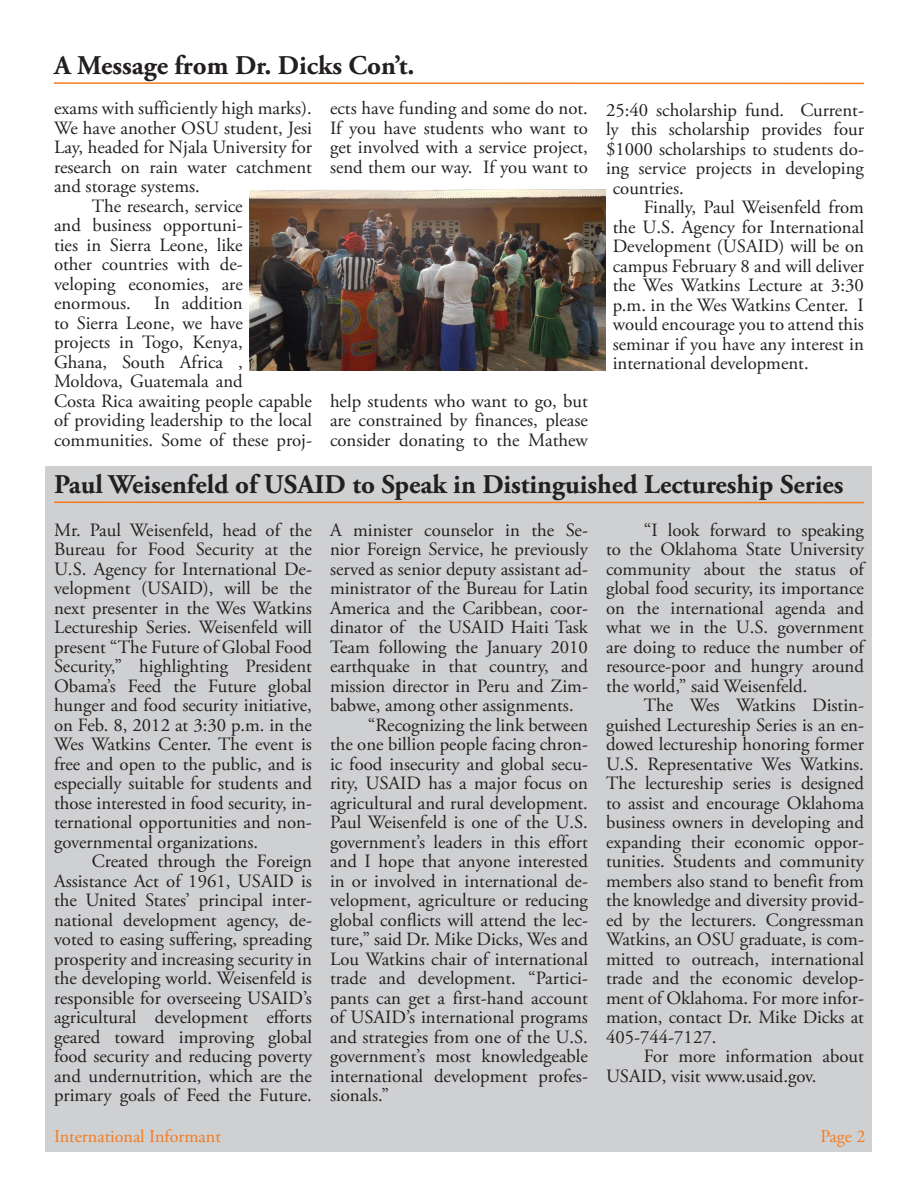
<style>
.page{position:relative;width:918px;height:1188px;background:#fff}
.page>*{position:absolute;margin:0;border:0;box-sizing:border-box;transform-origin:0 0}
.t1{font:700 27px "Adobe Garamond Pro";color:#231f20}
.t2{font:18.75px/19.5px "Adobe Garamond Pro";color:#231f20;text-align:justify}
.t3{font:18px "Adobe Garamond Pro";color:#f47b21}
</style>
<div class="page">
<div style="left:46px;top:466px;width:826px;height:686px;background:#cfd0d2"></div>
<hr style="left:54px;top:82px;width:810px;height:2px;background:#f47b21">
<hr style="left:54px;top:502px;width:810px;height:1px;background:#f47b21">
<img style="left:250px;top:190px;width:356px;height:181px">
<h1 class="t1" style="left:54px;top:49px;width:362px">A Message from Dr. Dicks Con’t.</h1>
<p class="t2" style="left:54px;top:99px;width:259px">exams with sufficiently high marks).</p>
<p class="t2" style="left:54px;top:119px;width:259px">We have another OSU student, Jesi</p>
<p class="t2" style="left:54px;top:138px;width:260px">Lay, headed for Njala University for</p>
<p class="t2" style="left:54px;top:158px;width:259px">research on rain water catchment</p>
<p class="t2" style="left:54px;top:177px;width:147px">and storage systems.</p>
<p class="t2" style="left:92px;top:197px;width:152px">The research, service</p>
<p class="t2" style="left:54px;top:216px;width:190px">and business opportuni-</p>
<p class="t2" style="left:54px;top:236px;width:190px">ties in Sierra Leone, like</p>
<p class="t2" style="left:54px;top:255px;width:190px">other countries with de-</p>
<p class="t2" style="left:54px;top:275px;width:190px">veloping economies, are</p>
<p class="t2" style="left:54px;top:294px;width:190px">enormous. In addition</p>
<p class="t2" style="left:54px;top:314px;width:190px">to Sierra Leone, we have</p>
<p class="t2" style="left:54px;top:333px;width:190px">projects in Togo, Kenya,</p>
<p class="t2" style="left:54px;top:353px;width:190px">Ghana, South Africa ,</p>
<p class="t2" style="left:54px;top:372px;width:190px">Moldova, Guatemala and</p>
<p class="t2" style="left:54px;top:392px;width:259px">Costa Rica awaiting people capable</p>
<p class="t2" style="left:54px;top:411px;width:260px">of providing leadership to the local</p>
<p class="t2" style="left:54px;top:431px;width:260px">communities. Some of these proj-</p>
<p class="t2" style="left:330px;top:99px;width:259px">ects have funding and some do not.<br>If you have students who want to get involved with a service project, send them our way. If you want to</p>
<p class="t2" style="left:330px;top:392px;width:260px">help students who want to go, but are constrained by finances, please consider donating to the Mathew</p>
<p class="t2" style="left:606px;top:101px;width:260px">25:40 scholarship fund. Current-</p>
<p class="t2" style="left:606px;top:120px;width:259px">ly this scholarship provides four</p>
<p class="t2" style="left:606px;top:140px;width:260px">$1000 scholarships to students do-</p>
<p class="t2" style="left:606px;top:159px;width:260px">ing service projects in developing</p>
<p class="t2" style="left:613px;top:179px;width:73px">countries.</p>
<p class="t2" style="left:644px;top:198px;width:222px">Finally, Paul Weisenfeld from</p>
<p class="t2" style="left:613px;top:218px;width:253px">the U.S. Agency for International</p>
<p class="t2" style="left:613px;top:237px;width:253px">Development (USAID) will be on</p>
<p class="t2" style="left:613px;top:257px;width:253px">campus February 8 and will deliver</p>
<p class="t2" style="left:613px;top:276px;width:253px">the Wes Watkins Lecture at 3:30</p>
<p class="t2" style="left:613px;top:296px;width:253px">p.m. in the Wes Watkins Center. I</p>
<p class="t2" style="left:613px;top:315px;width:253px">would encourage you to attend this</p>
<p class="t2" style="left:613px;top:335px;width:253px">seminar if you have any interest in</p>
<p class="t2" style="left:613px;top:354px;width:198px">international development.</p>
<h1 class="t1" style="left:54px;top:468px;width:791px">Paul Weisenfeld of USAID to Speak in Distinguished Lectureship Series</h1>
<p class="t2" style="left:330px;top:521px;width:260px">A minister counselor in the Se-</p>
<p class="t2" style="left:330px;top:540px;width:259px">nior Foreign Service, he previously</p>
<p class="t2" style="left:330px;top:560px;width:260px">served as senior deputy assistant ad-</p>
<p class="t2" style="left:330px;top:579px;width:259px">ministrator of the Bureau for Latin</p>
<p class="t2" style="left:330px;top:599px;width:260px">America and the Caribbean, coor-</p>
<p class="t2" style="left:330px;top:618px;width:260px">dinator of the USAID Haiti Task</p>
<p class="t2" style="left:330px;top:638px;width:260px">Team following the January 2010</p>
<p class="t2" style="left:330px;top:657px;width:260px">earthquake in that country, and</p>
<p class="t2" style="left:330px;top:677px;width:260px">mission director in Peru and Zim-</p>
<p class="t2" style="left:330px;top:696px;width:245px">babwe, among other assignments.</p>
<p class="t2" style="left:368px;top:716px;width:222px">“Recognizing the link between</p>
<p class="t2" style="left:330px;top:735px;width:260px">the one billion people facing chron-</p>
<p class="t2" style="left:330px;top:755px;width:260px">ic food insecurity and global secu-</p>
<p class="t2" style="left:330px;top:774px;width:259px">rity, USAID has a major focus on</p>
<p class="t2" style="left:330px;top:794px;width:259px">agricultural and rural development.</p>
<p class="t2" style="left:330px;top:813px;width:259px">Paul Weisenfeld is one of the U.S.</p>
<p class="t2" style="left:330px;top:833px;width:259px">government’s leaders in this effort</p>
<p class="t2" style="left:330px;top:852px;width:259px">and I hope that anyone interested</p>
<p class="t2" style="left:330px;top:872px;width:260px">in or involved in international de-</p>
<p class="t2" style="left:330px;top:891px;width:259px">velopment, agriculture or reducing</p>
<p class="t2" style="left:330px;top:911px;width:260px">global conflicts will attend the lec-</p>
<p class="t2" style="left:330px;top:930px;width:260px">ture,” said Dr. Mike Dicks, Wes and</p>
<p class="t2" style="left:330px;top:950px;width:259px">Lou Watkins chair of international</p>
<p class="t2" style="left:330px;top:969px;width:260px">trade and development. “Partici-</p>
<p class="t2" style="left:330px;top:989px;width:259px">pants can get a first-hand account</p>
<p class="t2" style="left:330px;top:1008px;width:260px">of USAID’s international programs</p>
<p class="t2" style="left:330px;top:1028px;width:259px">and strategies from one of the U.S.</p>
<p class="t2" style="left:330px;top:1047px;width:260px">government’s most knowledgeable</p>
<p class="t2" style="left:330px;top:1067px;width:260px">international development profes-</p>
<p class="t2" style="left:330px;top:1086px;width:61px">sionals.”</p>
<p class="t2" style="left:54px;top:521px;width:260px">Mr. Paul Weisenfeld, head of the Bureau for Food Security at the U.S. Agency for International De&shy;velopment (USAID), will be the next presenter in the Wes Watkins Lectureship Series. Weisenfeld will present “The Future of Global Food Security,” highlighting President Obama’s Feed the Future global hunger and food security initiative, on Feb. 8, 2012 at 3:30 p.m. in the Wes Watkins Center. The event is free and open to the public, and is especially suitable for students and those interested in food security, in&shy;ternational opportunities and non&shy;governmental organizations.</p>
<p class="t2" style="left:54px;top:852px;width:260px;text-indent:38px">Created through the Foreign Assistance Act of 1961, USAID is the United States’ principal inter&shy;national development agency, de&shy;voted to easing suffering, spreading prosperity and increasing security in the developing world. Weisenfeld is responsible for overseeing USAID’s agricultural development efforts geared toward improving global food security and reducing poverty and undernutrition, which are the primary goals of Feed the Future.</p>
<p class="t2" style="left:606px;top:521px;width:260px;text-indent:38px">“I look forward to speaking to the Oklahoma State University community about the status of global food security, its importance on the international agenda and what we in the U.S. government are doing to reduce the number of resource-poor and hungry around the world,” said Weisenfeld.</p>
<p class="t2" style="left:606px;top:696px;width:260px;text-indent:38px">The Wes Watkins Distin&shy;guished Lectureship Series is an en&shy;dowed lectureship honoring former U.S. Representative Wes Watkins.<br>The lectureship series is designed to assist and encourage Oklahoma business owners in developing and expanding their economic oppor&shy;tunities. Students and community members also stand to benefit from the knowledge and diversity provid&shy;ed by the lecturers. Congressman Watkins, an OSU graduate, is com&shy;mitted to outreach, international trade and the economic develop&shy;ment of Oklahoma. For more infor&shy;mation, contact Dr. Mike Dicks at 405-744-7127.</p>
<p class="t2" style="left:606px;top:1047px;width:260px;text-indent:38px">For more information about<br>USAID, visit www.usaid.gov.</p>
<p class="t3" style="left:54px;top:1125px;width:168px">International Informant</p>
<p class="t3" style="left:820px;top:1125px;width:47px">Page 2</p>
</div>
